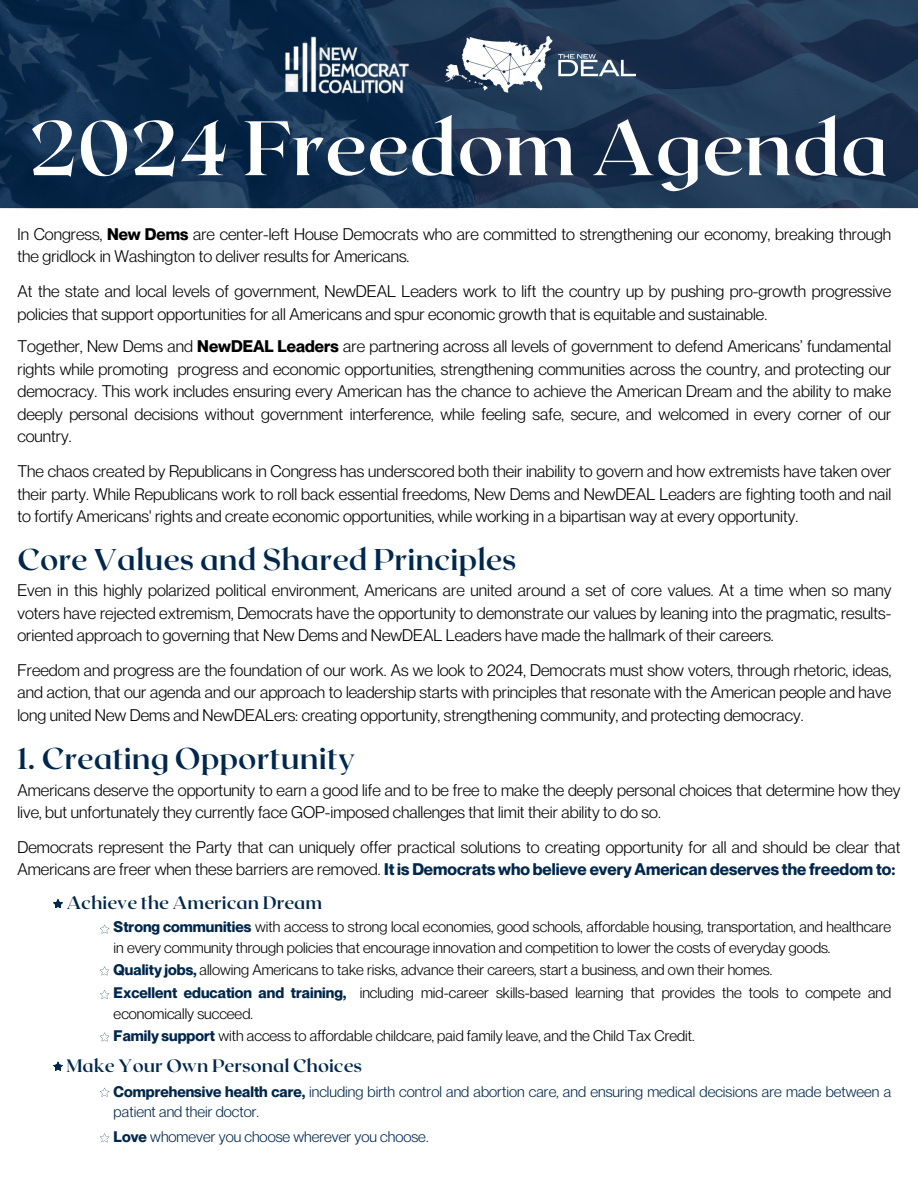
<style>
.page{position:relative;width:918px;height:1188px;background:#fff}
.page>*{position:absolute;margin:0;border:0;box-sizing:border-box;transform-origin:0 0}
.t1{font:700 76.95px "Roxborough CF";color:#fff}
.t2{font:700 30px "Roxborough CF";color:#00274d}
.t3{font:700 18px "Roxborough CF";color:#00274d}
.t4{font:16.5px/22.5px "Neue Montreal";color:#000;text-align:justify}
.t5{font:15px/20.2px "Neue Montreal";color:#000}
.t6{font:15px/20.2px "Neue Montreal";color:#00274d}
.s1{font-weight:700}
.s2{font-weight:700;color:#00274d}
</style>
<div class="page">
<img style="left:0;top:0;width:918px;height:208px">
<img style="left:441px;top:36px;width:194px;height:59px">
<img style="left:282px;top:36px;width:130px;height:59px">
<svg style="left:100px;top:925px;width:9px;height:9px"></svg>
<svg style="left:53px;top:899px;width:10px;height:9px"></svg>
<svg style="left:100px;top:966px;width:9px;height:9px"></svg>
<svg style="left:100px;top:990px;width:9px;height:9px"></svg>
<svg style="left:100px;top:1032px;width:9px;height:9px"></svg>
<svg style="left:53px;top:1062px;width:10px;height:9px"></svg>
<svg style="left:100px;top:1088px;width:9px;height:9px"></svg>
<svg style="left:100px;top:1133px;width:9px;height:9px"></svg>
<p class="t1" style="left:29px;top:98px;width:862px">2024 Freedom Agenda</p>
<p class="t4" style="left:17px;top:222px;width:875px">In Congress, <span class="s1">New Dems</span> are center-left House Democrats who are committed to strengthening our economy, breaking through the gridlock in Washington to deliver results for Americans.</p>
<p class="t4" style="left:17px;top:280px;width:875px">At the state and local levels of government, NewDEAL Leaders work to lift the country up by pushing pro-growth progressive policies that support opportunities for all Americans and spur economic growth that is equitable and sustainable.</p>
<p class="t4" style="left:17px;top:335px;width:875px">Together, New Dems and <span class="s1">NewDEAL Leaders</span> are partnering across all levels of government to defend Americans’ fundamental rights while promoting progress and economic opportunities, strengthening communities across the country, and protecting our democracy. This work includes ensuring every American has the chance to achieve the American Dream and the ability to make deeply personal decisions without government interference, while feeling safe, secure, and welcomed in every corner of our country.</p>
<p class="t4" style="left:17px;top:460px;width:875px">The chaos created by Republicans in Congress has underscored both their inability to govern and how extremists have taken over their party. While Republicans work to roll back essential freedoms, New Dems and NewDEAL Leaders are fighting tooth and nail to fortify Americans' rights and create economic opportunities, while working in a bipartisan way at every opportunity.</p>
<p class="t2" style="left:17px;top:540px;width:500px">Core Values and Shared Principles</p>
<p class="t4" style="left:17px;top:579px;width:875px">Even in this highly polarized political environment, Americans are united around a set of core values. At a time when so many voters have rejected extremism, Democrats have the opportunity to demonstrate our values by leaning into the pragmatic, results&shy;oriented approach to governing that New Dems and NewDEAL Leaders have made the hallmark of their careers.</p>
<p class="t4" style="left:17px;top:659px;width:875px">Freedom and progress are the foundation of our work. As we look to 2024, Democrats must show voters, through rhetoric, ideas, and action, that our agenda and our approach to leadership starts with principles that resonate with the American people and have long united New Dems and NewDEALers: creating opportunity, strengthening community, and protecting democracy.</p>
<p class="t2" style="left:17px;top:739px;width:339px">1. Creating Opportunity</p>
<p class="t4" style="left:17px;top:778px;width:885px">Americans deserve the opportunity to earn a good life and to be free to make the deeply personal choices that determine how they live, but unfortunately they currently face GOP-imposed challenges that limit their ability to do so.</p>
<p class="t4" style="left:17px;top:835px;width:885px">Democrats represent the Party that can uniquely offer practical solutions to creating opportunity for all and should be clear that<br>Americans are freer when these barriers are removed. <span class="s2">It is Democrats who believe every American deserves the freedom to:</span></p>
<p class="t3" style="left:66px;top:891px;width:258px">Achieve the American Dream</p>
<p class="t5" style="left:114px;top:917px;width:779px"><span class="s2">Strong communities</span> with access to strong local economies, good schools, affordable housing, transportation, and healthcare in every community through policies that encourage innovation and competition to lower the costs of everyday goods.</p>
<p class="t5" style="left:114px;top:960px;width:660px"><span class="s2">Quality jobs,</span> allowing Americans to take risks, advance their careers, start a business, and own their homes.</p>
<p class="t5" style="left:114px;top:983px;width:779px"><span class="s2">Excellent education and training,</span> including mid-career skills-based learning that provides the tools to compete and economically succeed.</p>
<p class="t5" style="left:114px;top:1026px;width:583px"><span class="s2">Family support</span> with access to affordable childcare, paid family leave, and the Child Tax Credit.</p>
<p class="t3" style="left:66px;top:1054px;width:297px">Make Your Own Personal Choices</p>
<p class="t6" style="left:114px;top:1081px;width:779px"><span class="s1">Comprehensive health care,</span> including birth control and abortion care, and ensuring medical decisions are made between a patient and their doctor.</p>
<p class="t6" style="left:114px;top:1127px;width:316px"><span class="s1">Love</span> whomever you choose wherever you choose.</p>
</div>
